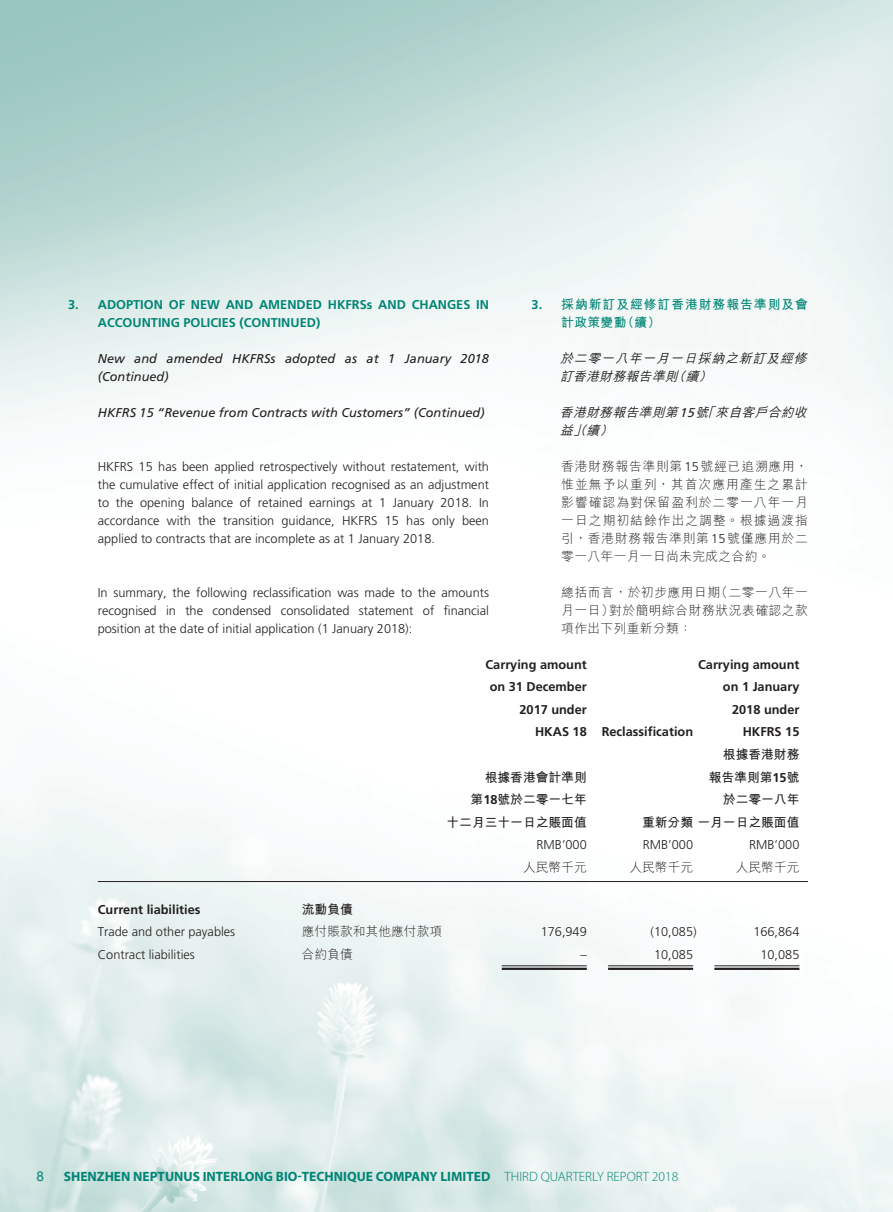
<style>
.page{position:relative;width:893px;height:1212px;background:#fff}
.page>*{position:absolute;margin:0;border:0;box-sizing:border-box;transform-origin:0 0}
.t1{font:700 13.5px "Myriad Pro";color:#008575}
.t2{font:13.5px "Arial";color:#008575}
.t3{font:300 12.75px/18px "Frutiger";color:#231f20;text-align:justify}
.t4{font:12.75px/18px "M Hei HK Light B5 pc H";letter-spacing:.04em;color:#231f20;text-align:justify}
.t5{font:700 12.75px "Frutiger";color:#231f20}
.t6{font:italic 12.75px/18px "Frutiger";color:#231f20}
.t7{font:700 12.75px/18px "Frutiger";color:#008575}
.t8{font:12.75px "M Hei HK Bold B5 pc H";color:#231f20}
.t9{font:italic 12.75px/18px "M Hei HK Medium B5 pc H";letter-spacing:.055em;color:#231f20}
.t10{font:12.75px/18px "M Hei HK Bold B5 pc H";letter-spacing:.08em;color:#008575}
.t11{font:12.75px "M Hei HK Light B5 pc H";color:#231f20}
.s1{font-family:"Frutiger";font-weight:700}
.s2{font-family:"Frutiger"}
.s3{font-family:"Frutiger";font-weight:300}
.s4{font-weight:300}
</style>
<div class="page">
<hr style="left:98px;top:881px;width:710px;height:1px;background:#231f20">
<hr style="left:502px;top:965px;width:85px;height:1px;background:#231f20">
<hr style="left:502px;top:968px;width:85px;height:2px;background:#231f20">
<hr style="left:608px;top:965px;width:85px;height:1px;background:#231f20">
<hr style="left:608px;top:968px;width:85px;height:2px;background:#231f20">
<hr style="left:714px;top:965px;width:85px;height:1px;background:#231f20">
<hr style="left:714px;top:968px;width:85px;height:2px;background:#231f20">
<p class="t10" style="left:561px;top:297px;width:248px;text-indent:-30px"><span class="s1">3.</span> 採納新訂及經修訂香港財務報告準則及會計政策變動（續）</p>
<p class="t9" style="left:560px;top:351px;width:248px">於二零一八年一月一日採納之新訂及經修訂香港財務報告準則（續）</p>
<p class="t9" style="left:560px;top:405px;width:251px">香港財務報告準則第<span class="s2">15</span>號「來自客戶合約收益」（續）</p>
<p class="t4" style="left:561px;top:459px;width:248px">香港財務報告準則第<span class="s3">15</span>號經已追溯應用，惟並無予以重列，其首次應用產生之累計影響確認為對保留盈利於二零一八年一月一日之期初結餘作出之調整。根據過渡指引，香港財務報告準則第<span class="s3">15</span>號僅應用於二零一八年一月一日尚未完成之合約。</p>
<p class="t4" style="left:561px;top:585px;width:248px">總括而言，於初步應用日期（二零一八年一月一日）對於簡明綜合財務狀況表確認之款項作出下列重新分類：</p>
<p class="t7" style="left:98px;top:296px;width:393px;text-indent:-30px">3. ADOPTION OF NEW AND AMENDED HKFRSs AND CHANGES IN<br>ACCOUNTING POLICIES (CONTINUED)</p>
<p class="t6" style="left:98px;top:350px;width:393px">New and amended HKFRSs adopted as at 1 January 2018 (Continued)</p>
<p class="t6" style="left:98px;top:404px;width:388px">HKFRS 15 “Revenue from Contracts with Customers” (Continued)</p>
<p class="t3" style="left:98px;top:458px;width:393px">HKFRS 15 has been applied retrospectively without restatement, with the cumulative effect of initial application recognised as an adjustment to the opening balance of retained earnings at 1 January 2018. In accordance with the transition guidance, HKFRS 15 has only been applied to contracts that are incomplete as at 1 January 2018.</p>
<p class="t3" style="left:98px;top:584px;width:393px">In summary, the following reclassification was made to the amounts recognised in the condensed consolidated statement of financial position at the date of initial application (1 January 2018):</p>
<p class="t5" style="left:485px;top:659px;width:103px">Carrying amount</p>
<p class="t5" style="left:698px;top:659px;width:103px">Carrying amount</p>
<p class="t5" style="left:490px;top:681px;width:99px">on 31 December</p>
<p class="t5" style="left:723px;top:681px;width:78px">on 1 January</p>
<p class="t5" style="left:519px;top:704px;width:69px">2017 under</p>
<p class="t5" style="left:732px;top:704px;width:69px">2018 under</p>
<p class="t5" style="left:535px;top:726px;width:160px">HKAS 18 Reclassification</p>
<p class="t5" style="left:743px;top:726px;width:58px">HKFRS 15</p>
<p class="t8" style="left:723px;top:749px;width:78px">根據香港財務</p>
<p class="t8" style="left:485px;top:772px;width:103px">根據香港會計準則</p>
<p class="t8" style="left:709px;top:772px;width:92px">報告準則第<span class="s1">15</span>號</p>
<p class="t8" style="left:471px;top:794px;width:118px">第<span class="s1">18</span>號於二零一七年</p>
<p class="t8" style="left:723px;top:794px;width:78px">於二零一八年</p>
<p class="t8" style="left:447px;top:817px;width:142px">十二月三十一日之賬面值</p>
<p class="t8" style="left:642px;top:817px;width:159px">重新分類一月一日之賬面值</p>
<p class="t3" style="left:536px;top:837px;width:52px">RMB’000</p>
<p class="t3" style="left:643px;top:837px;width:52px">RMB’000</p>
<p class="t3" style="left:749px;top:837px;width:52px">RMB’000</p>
<p class="t4" style="left:523px;top:859px;width:65px">人民幣千元</p>
<p class="t4" style="left:629px;top:859px;width:65px">人民幣千元</p>
<p class="t4" style="left:736px;top:859px;width:65px">人民幣千元</p>
<p class="t5" style="left:98px;top:904px;width:104px">Current liabilities</p>
<p class="t8" style="left:302px;top:904px;width:52px">流動負債</p>
<p class="t3" style="left:98px;top:924px;width:139px">Trade and other payables</p>
<p class="t11" style="left:302px;top:926px;width:142px">應付賬款和其他應付款項</p>
<p class="t3" style="left:541px;top:924px;width:48px">176,949</p>
<p class="t3" style="left:651px;top:924px;width:48px">(10,085)</p>
<p class="t3" style="left:753px;top:924px;width:48px">166,864</p>
<p class="t3" style="left:98px;top:946px;width:99px">Contract liabilities</p>
<p class="t4" style="left:302px;top:946px;width:52px">合約負債</p>
<p class="t3" style="left:580px;top:946px;width:8px">–</p>
<p class="t3" style="left:654px;top:946px;width:40px">10,085</p>
<p class="t3" style="left:760px;top:946px;width:40px">10,085</p>
<p class="t2" style="left:37px;top:1169px;width:9px">8</p>
<p class="t1" style="left:64px;top:1171px;width:616px">SHENZHEN NEPTUNUS INTERLONG BIO-TECHNIQUE COMPANY LIMITED <span class="s4">THIRD QUARTERLY REPORT 2018</span></p>
</div>
